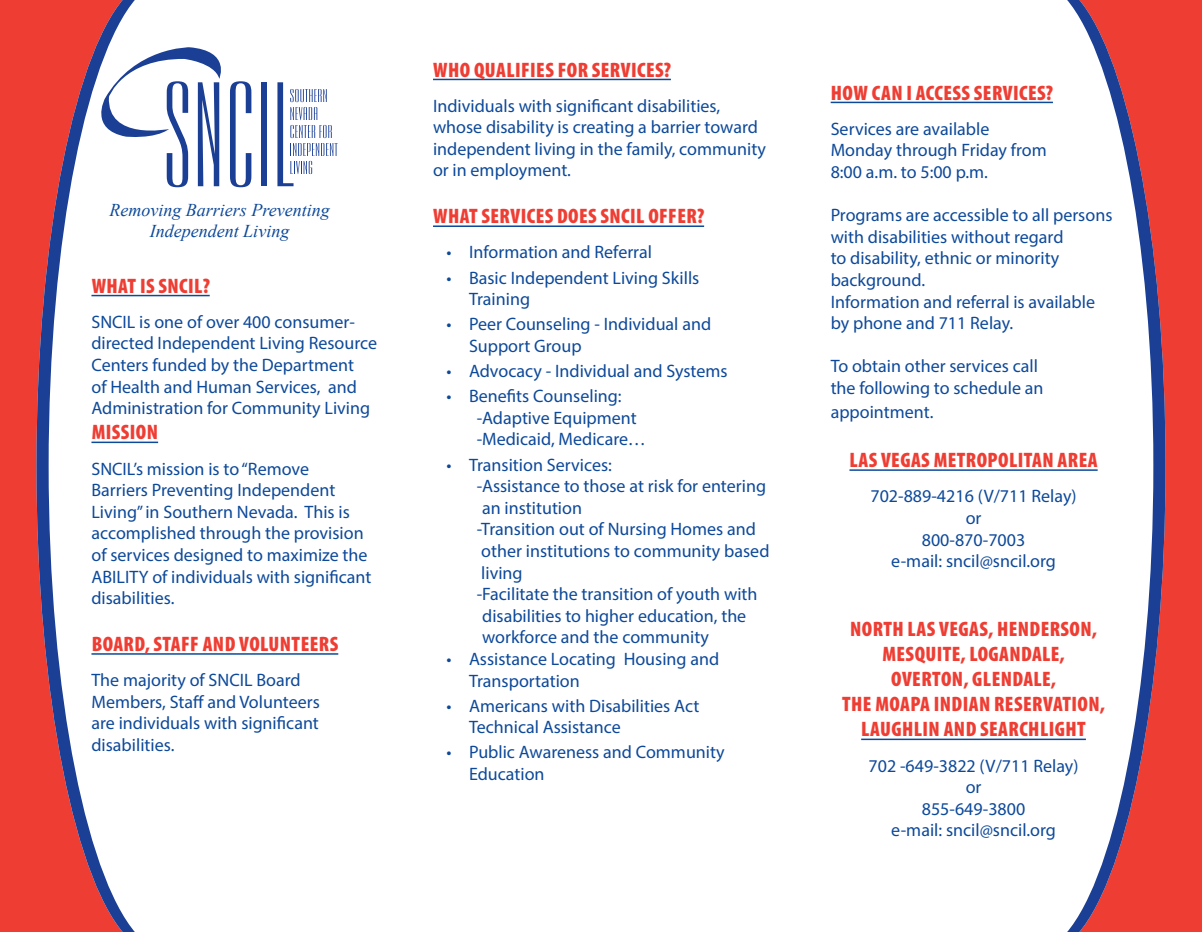
<style>
.page{position:relative;width:1202px;height:932px;background:#fff}
.page>*{position:absolute;margin:0;border:0;box-sizing:border-box;transform-origin:0 0}
.t1{font:900 condensed 21px/25.2px "Myriad Pro";letter-spacing:.02em;color:#ee3e34;text-align:center}
.body{font:18px/21.6px "Myriad Pro";color:#0d499a}
.t2{font:italic 18px "Times New Roman";color:#0d499a}
</style>
<div class="page">
<div style="left:0;top:0;width:36px;height:932px;background:#ee3e34"></div>
<svg style="left:36px;top:0;width:99px;height:932px"></svg>
<div style="left:1165px;top:0;width:37px;height:932px;background:#ee3e34"></div>
<svg style="left:1066px;top:0;width:99px;height:932px"></svg>
<hr style="left:91px;top:295px;width:119px;height:1px;background:#0d499a">
<hr style="left:91px;top:441px;width:67px;height:2px;background:#0d499a">
<hr style="left:91px;top:653px;width:247px;height:1px;background:#0d499a">
<hr style="left:433px;top:79px;width:238px;height:1px;background:#0d499a">
<hr style="left:433px;top:225px;width:271px;height:2px;background:#0d499a">
<hr style="left:830px;top:102px;width:223px;height:1px;background:#0d499a">
<hr style="left:849px;top:469px;width:248px;height:2px;background:#0d499a">
<hr style="left:861px;top:738px;width:224px;height:2px;background:#0d499a">
<div style="left:261px;top:82px;width:6px;height:104px;background:#1b3f94"></div>
<svg style="left:101px;top:47px;width:150px;height:140px"></svg>
<svg style="left:277px;top:82px;width:61px;height:104px"></svg>
<p class="t2" style="left:109px;top:197px;width:222px">Removing Barriers Preventing</p>
<p class="t2" style="left:150px;top:219px;width:141px">Independent Living</p>
<p class="t1" style="left:92px;top:272px;width:120px">WHAT IS SNCIL?</p>
<p class="body" style="left:91px;top:310px;width:287px">SNCIL is one of over 400 consumer&shy;directed Independent Living Resource Centers funded by the Department<br>of Health and Human Services, and Administration for Community Living</p>
<p class="t1" style="left:92px;top:419px;width:68px">MISSION</p>
<p class="body" style="left:91px;top:457px;width:281px">SNCIL’s mission is to “Remove<br>Barriers Preventing Independent<br>Living” in Southern Nevada. This is accomplished through the provision of services designed to maximize the<br>ABILITY of individuals with significant disabilities.</p>
<p class="t1" style="left:92px;top:630px;width:248px">BOARD, STAFF AND VOLUNTEERS</p>
<p class="body" style="left:91px;top:669px;width:230px">The majority of SNCIL Board<br>Members, Staff and Volunteers are individuals with significant disabilities.</p>
<p class="t1" style="left:433px;top:56px;width:239px">WHO QUALIFIES FOR SERVICES?</p>
<p class="body" style="left:433px;top:94px;width:334px">Individuals with significant disabilities, whose disability is creating a barrier toward independent living in the family, community or in employment.</p>
<p class="t1" style="left:433px;top:203px;width:273px">WHAT SERVICES DOES SNCIL OFFER?</p>
<p class="body" style="left:446px;top:241px;width:207px">• Information and Referral</p>
<p class="body" style="left:446px;top:266px;width:254px">• Basic Independent Living Skills</p>
<p class="body" style="left:469px;top:288px;width:63px">Training</p>
<p class="body" style="left:446px;top:313px;width:266px">• Peer Counseling - Individual and</p>
<p class="body" style="left:469px;top:335px;width:114px">Support Group</p>
<p class="body" style="left:446px;top:360px;width:282px">• Advocacy - Individual and Systems</p>
<p class="body" style="left:446px;top:385px;width:177px">• Benefits Counseling:</p>
<p class="body" style="left:476px;top:406px;width:162px">-Adaptive Equipment</p>
<p class="body" style="left:476px;top:428px;width:171px">-Medicaid, Medicare…</p>
<p class="body" style="left:446px;top:453px;width:167px">• Transition Services:</p>
<p class="body" style="left:482px;top:475px;width:285px;text-indent:-5px">-Assistance to those at risk for entering an institution</p>
<p class="body" style="left:476px;top:518px;width:294px">-Transition out of Nursing Homes and other institutions to community based living</p>
<p class="body" style="left:482px;top:583px;width:277px;text-indent:-6px">-Facilitate the transition of youth with disabilities to higher education, the workforce and the community</p>
<p class="body" style="left:446px;top:648px;width:274px">• Assistance Locating Housing and</p>
<p class="body" style="left:469px;top:669px;width:112px">Transportation</p>
<p class="body" style="left:446px;top:694px;width:254px">• Americans with Disabilities Act</p>
<p class="body" style="left:469px;top:716px;width:153px">Technical Assistance</p>
<p class="body" style="left:446px;top:741px;width:280px">• Public Awareness and Community</p>
<p class="body" style="left:469px;top:763px;width:77px">Education</p>
<p class="t1" style="left:831px;top:79px;width:224px">HOW CAN I ACCESS SERVICES?</p>
<p class="body" style="left:830px;top:117px;width:160px">Services are available</p>
<p class="body" style="left:830px;top:139px;width:218px">Monday through Friday from</p>
<p class="body" style="left:830px;top:161px;width:159px">8:00 a.m. to 5:00 p.m.</p>
<p class="body" style="left:830px;top:204px;width:283px">Programs are accessible to all persons with disabilities without regard<br>to disability, ethnic or minority background.</p>
<p class="body" style="left:830px;top:290px;width:266px">Information and referral is available by phone and 711 Relay.</p>
<p class="body" style="left:830px;top:355px;width:214px">To obtain other services call the following to schedule an</p>
<p class="body" style="left:830px;top:401px;width:104px">appointment.</p>
<p class="t1" style="left:849px;top:447px;width:249px">LAS VEGAS METROPOLITAN AREA</p>
<p class="body" style="left:870px;top:485px;width:208px">702-889-4216 (V/711 Relay)</p>
<p class="body" style="left:965px;top:507px;width:17px">or</p>
<p class="body" style="left:921px;top:528px;width:105px">800-870-7003</p>
<p class="body" style="left:891px;top:550px;width:166px">e-mail: sncil@sncil.org</p>
<p class="t1" style="left:850px;top:615px;width:249px">NORTH LAS VEGAS, HENDERSON,<br>MESQUITE, LOGANDALE,</p>
<p class="t1" style="left:891px;top:665px;width:167px">OVERTON, GLENDALE,</p>
<p class="t1" style="left:842px;top:691px;width:264px">THE MOAPA INDIAN RESERVATION,</p>
<p class="t1" style="left:861px;top:716px;width:226px">LAUGHLIN AND SEARCHLIGHT</p>
<p class="body" style="left:868px;top:754px;width:211px">702 -649-3822 (V/711 Relay)</p>
<p class="body" style="left:965px;top:776px;width:17px">or</p>
<p class="body" style="left:921px;top:797px;width:105px">855-649-3800</p>
<p class="body" style="left:891px;top:819px;width:166px">e-mail: sncil@sncil.org</p>
</div>
